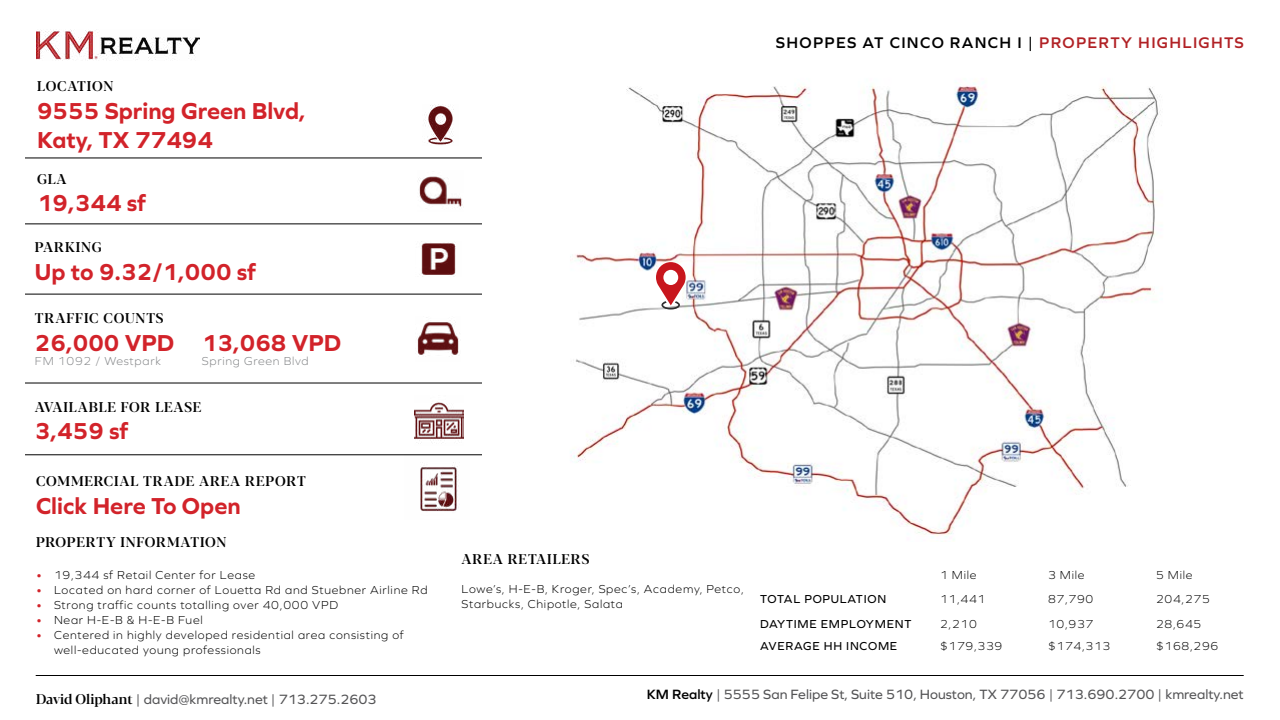
<style>
.page{position:relative;width:1280px;height:720px;background:#fff}
.page>*{position:absolute;margin:0;border:0;box-sizing:border-box;transform-origin:0 0}
.t1{font:700 24px/28.8px "Graphie";color:#d2232a}
.t2{font:600 16px "Graphie";letter-spacing:.08em;color:#000}
.t3{font:14px "Graphie";color:#545456}
.t4{font:500 14px "Blacker Pro Dis";letter-spacing:.06em;color:#000}
.t5{font:300 12px/15px "Graphie";letter-spacing:.06em;color:#000}
.t6{font:12px "Graphie";letter-spacing:.06em;color:#000}
.t7{font:300 12px "Graphie";letter-spacing:.06em;color:#848688}
.s1{color:#d2232a}
.s2{color:#b12125}
.s3{font-family:"Blacker Pro Dis";font-weight:500;color:#000}
.s4{font-weight:600;color:#000}
</style>
<div class="page">
<img style="left:36px;top:30px;width:164px;height:30px">
<img style="left:570px;top:83px;width:592px;height:455px">
<svg style="left:656px;top:262px;width:30px;height:48px"></svg>
<hr style="left:25px;top:294px;width:457px;height:1px;background:#000">
<hr style="left:25px;top:223px;width:457px;height:1px;background:#000">
<hr style="left:25px;top:157px;width:457px;height:1px;background:#000">
<img style="left:425px;top:104px;width:29px;height:41px">
<img style="left:418px;top:176px;width:44px;height:31px">
<img style="left:421px;top:241px;width:35px;height:36px">
<img style="left:417px;top:322px;width:42px;height:33px">
<hr style="left:25px;top:383px;width:457px;height:1px;background:#000">
<img style="left:404px;top:455px;width:65px;height:57px">
<hr style="left:36px;top:675px;width:1208px;height:1px;background:#000">
<hr style="left:25px;top:454px;width:457px;height:1px;background:#000">
<img style="left:414px;top:402px;width:49px;height:39px">
<p class="t4" style="left:37px;top:77px;width:78px">LOCATION</p>
<h1 class="t1" style="left:37px;top:96px;width:270px">9555 Spring Green Blvd,<br>Katy, TX 77494</h1>
<p class="t4" style="left:37px;top:169px;width:31px">GLA</p>
<h1 class="t1" style="left:37px;top:188px;width:111px">19,344 sf</h1>
<p class="t4" style="left:35px;top:238px;width:68px">PARKING</p>
<h1 class="t1" style="left:35px;top:257px;width:223px">Up to 9.32/1,000 sf</h1>
<p class="t4" style="left:35px;top:309px;width:130px">TRAFFIC COUNTS</p>
<h1 class="t1" style="left:35px;top:328px;width:308px">26,000 VPD 13,068 VPD</h1>
<p class="t7" style="left:35px;top:354px;width:127px">FM 1092 / Westpark</p>
<p class="t7" style="left:202px;top:354px;width:108px">Spring Green Blvd</p>
<p class="t4" style="left:35px;top:397px;width:168px">AVAILABLE FOR LEASE</p>
<h1 class="t1" style="left:35px;top:416px;width:95px">3,459 sf</h1>
<p class="t4" style="left:36px;top:472px;width:271px">COMMERCIAL TRADE AREA REPORT</p>
<h1 class="t1" style="left:36px;top:491px;width:206px">Click Here To Open</h1>
<p class="t4" style="left:36px;top:533px;width:192px">PROPERTY INFORMATION</p>
<p class="t5" style="left:36px;top:567px;width:221px"><span class="s1">•</span> 19,344 sf Retail Center for Lease</p>
<p class="t5" style="left:36px;top:582px;width:393px"><span class="s1">•</span> Located on hard corner of Louetta Rd and Stuebner Airline Rd</p>
<p class="t5" style="left:36px;top:597px;width:304px"><span class="s1">•</span> Strong traffic counts totalling over 40,000 VPD</p>
<p class="t5" style="left:36px;top:612px;width:168px"><span class="s1">•</span> Near H-E-B &amp; H-E-B Fuel</p>
<p class="t5" style="left:54px;top:627px;width:351px;text-indent:-18px"><span class="s1">•</span> Centered in highly developed residential area consisting of well-educated young professionals</p>
<h2 class="t2" style="left:776px;top:33px;width:470px">SHOPPES AT CINCO RANCH I | <span class="s2">PROPERTY HIGHLIGHTS</span></h2>
<p class="t4" style="left:462px;top:550px;width:129px">AREA RETAILERS</p>
<p class="t5" style="left:462px;top:582px;width:284px">Lowe’s, H-E-B, Kroger, Spec’s, Academy, Petco,<br>Starbucks, Chipotle, Salata</p>
<p class="t5" style="left:940px;top:567px;width:38px">1 Mile</p>
<p class="t5" style="left:1048px;top:567px;width:38px">3 Mile</p>
<p class="t5" style="left:1156px;top:567px;width:38px">5 Mile</p>
<p class="t6" style="left:760px;top:592px;width:128px">TOTAL POPULATION</p>
<p class="t5" style="left:940px;top:592px;width:47px">11,441</p>
<p class="t5" style="left:1048px;top:592px;width:47px">87,790</p>
<p class="t5" style="left:1156px;top:592px;width:55px">204,275</p>
<p class="t6" style="left:760px;top:616px;width:153px">DAYTIME EMPLOYMENT</p>
<p class="t5" style="left:940px;top:616px;width:38px">2,210</p>
<p class="t5" style="left:1048px;top:616px;width:47px">10,937</p>
<p class="t5" style="left:1156px;top:616px;width:47px">28,645</p>
<p class="t6" style="left:760px;top:639px;width:139px">AVERAGE HH INCOME</p>
<p class="t5" style="left:940px;top:638px;width:64px">$179,339</p>
<p class="t5" style="left:1048px;top:638px;width:64px">$174,313</p>
<p class="t5" style="left:1156px;top:638px;width:64px">$168,296</p>
<p class="t3" style="left:36px;top:691px;width:342px"><span class="s3">David Oliphant</span> | david@kmrealty.net | 713.275.2603</p>
<p class="t3" style="left:647px;top:686px;width:598px"><span class="s4">KM Realty</span> | 5555 San Felipe St, Suite 510, Houston, TX 77056 | 713.690.2700 | kmrealty.net</p>
</div>
